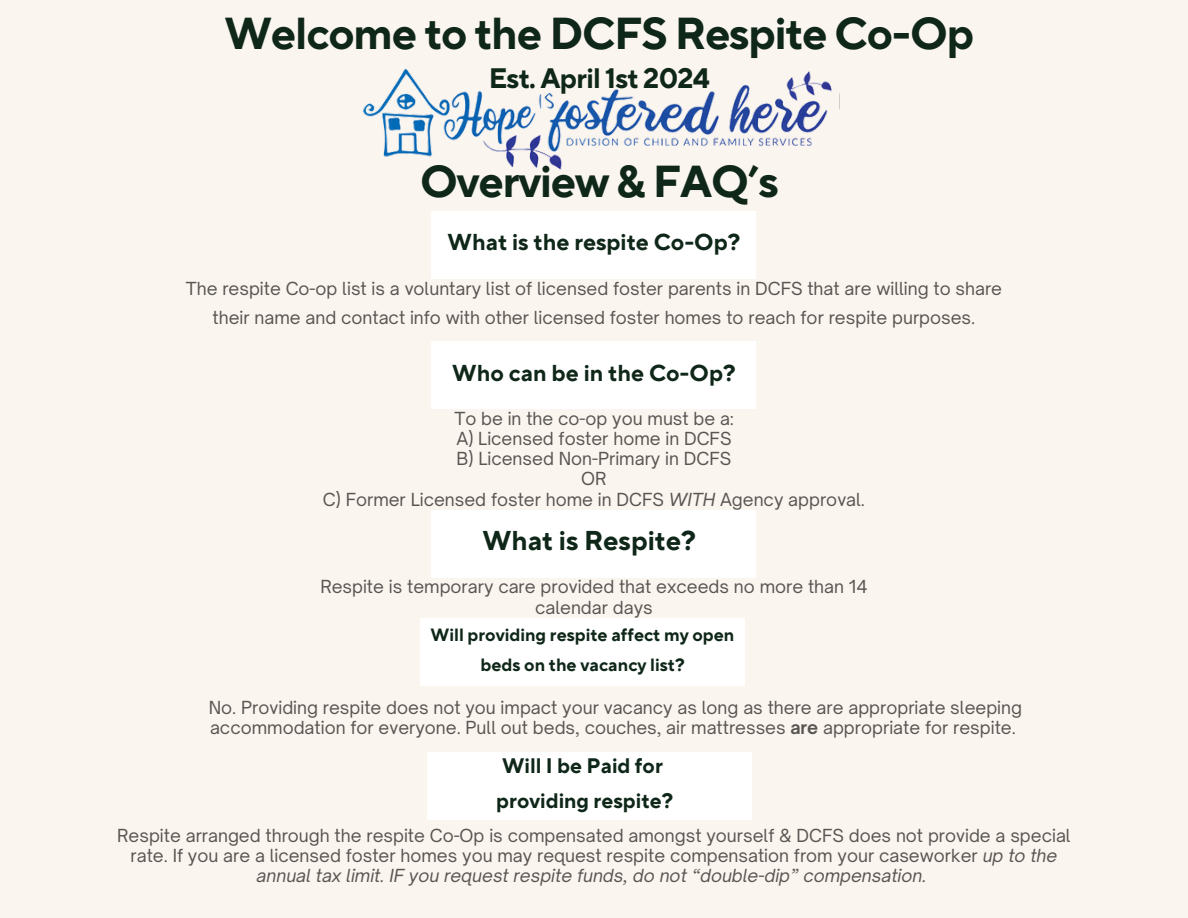
<style>
.page{position:relative;width:1188px;height:918px;background:#faf5ef}
.page>*{position:absolute;margin:0;border:0;box-sizing:border-box;transform-origin:0 0}
.t1{font:700 44.55px "TT Norms Pro";letter-spacing:-.025em;color:#0f2719}
.t2{font:700 28.05px "TT Norms Pro";letter-spacing:-.025em;color:#0f2719}
.t3{font:700 27.15px "TT Norms Pro";color:#0f2719}
.t4{font:700 22.95px "TT Norms Pro";color:#0f2719}
.t5{font:700 21px/34.7px "TT Norms Pro";color:#0f2719}
.t6{font:700 17.7px/29.4px "TT Norms Pro";color:#0f2719;text-align:center}
.t7{font:17.25px/20.2px "Open Sauce One";color:#595552;text-align:center}
.s1{font-style:italic}
.s2{font-weight:700}
</style>
<div class="page">
<div style="left:432px;top:211px;width:324px;height:68px;background:#fff"></div>
<img style="left:362px;top:68px;width:470px;height:102px">
<div style="left:432px;top:341px;width:324px;height:68px;background:#fff"></div>
<div style="left:427px;top:752px;width:324px;height:68px;background:#fff"></div>
<div style="left:432px;top:510px;width:324px;height:68px;background:#fff"></div>
<div style="left:420px;top:618px;width:325px;height:68px;background:#fff"></div>
<p class="t1" style="left:224px;top:7px;width:751px">Welcome to the DCFS Respite Co-Op</p>
<p class="t2" style="left:489px;top:62px;width:222px">Est. April 1st 2024</p>
<p class="t1" style="left:420px;top:155px;width:360px">Overview &amp; FAQ’s</p>
<p class="t4" style="left:448px;top:228px;width:294px">What is the respite Co-Op?</p>
<p class="t7" style="left:186px;top:274px;width:818px;line-height:29.2px">The respite Co-op list is a voluntary list of licensed foster parents in DCFS that are willing to share their name and contact info with other licensed foster homes to reach for respite purposes.</p>
<p class="t4" style="left:452px;top:359px;width:285px">Who can be in the Co-Op?</p>
<h1 class="t7" style="left:454px;top:408px;width:281px">To be in the co-op you must be a:</h1>
<p class="t7" style="left:456px;top:428px;width:277px">A) Licensed foster home in DCFS</p>
<h1 class="t7" style="left:457px;top:449px;width:276px">B) Licensed Non-Primary in DCFS</h1>
<h3 class="t7" style="left:581px;top:469px;width:27px">OR</h3>
<p class="t7" style="left:323px;top:489px;width:544px">C) Former Licensed foster home in DCFS <span class="s1">WITH</span> Agency approval.</p>
<h4 class="t3" style="left:482px;top:525px;width:215px">What is Respite?</h4>
<h3 class="t7" style="left:320px;top:577px;width:549px">Respite is temporary care provided that exceeds no more than 14 calendar days</h3>
<p class="t6" style="left:431px;top:621px;width:305px">Will providing respite affect my open beds on the vacancy list?</p>
<h3 class="t7" style="left:209px;top:697px;width:815px;text-align:left">No. Providing respite does not you impact your vacancy as long as there are appropriate sleeping accommodation for everyone. Pull out beds, couches, air mattresses <span class="s2">are</span> appropriate for respite.</h3>
<h2 class="t5" style="left:496px;top:749px;width:178px">Will I be Paid for providing respite?</h2>
<p class="t7" style="left:117px;top:825px;width:955px">Respite arranged through the respite Co-Op is compensated amongst yourself &amp; DCFS does not provide a special rate. If you are a licensed foster homes you may request respite compensation from your caseworker <span class="s1">up to the annual tax limit. IF you request respite funds, do not “double-dip” compensation.</span></p>
</div>
